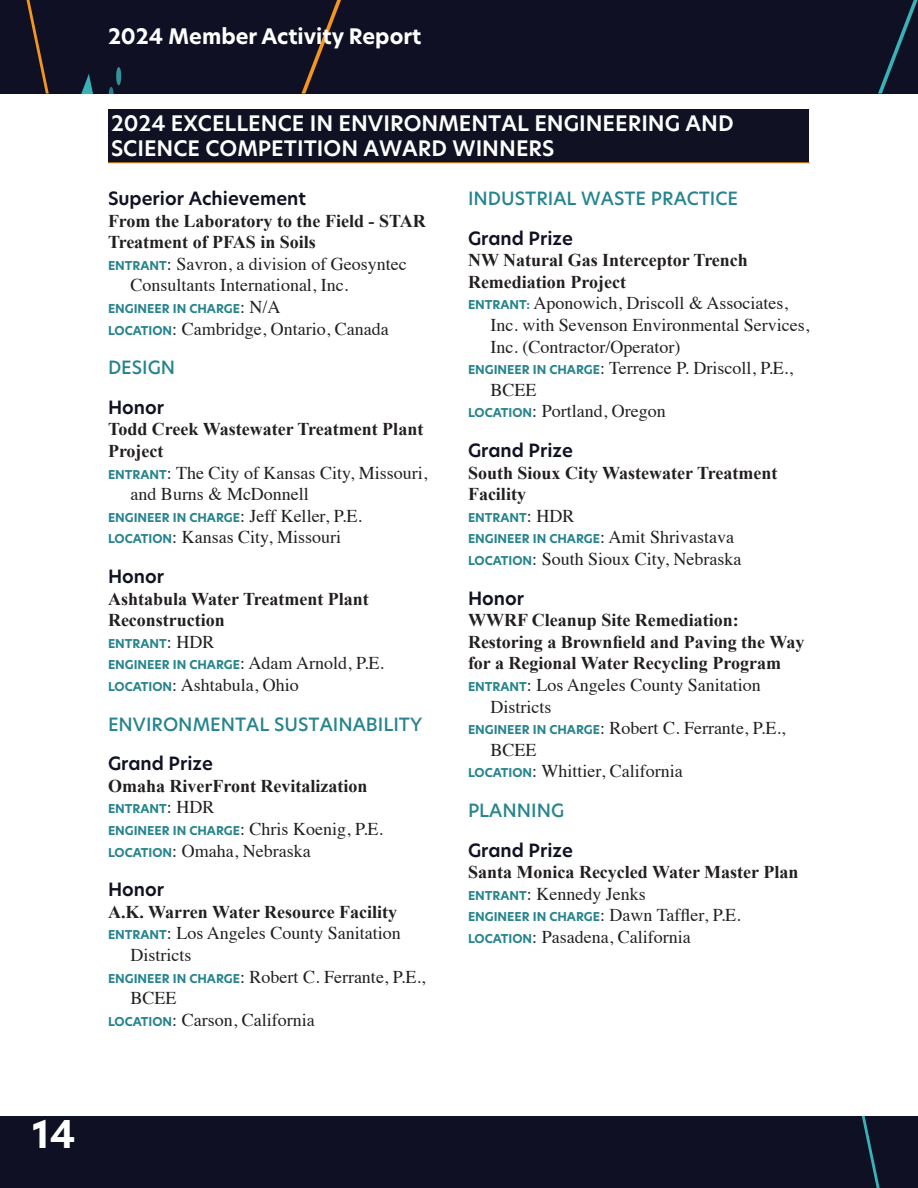
<style>
.page{position:relative;width:918px;height:1188px;background:#fff}
.page>*{position:absolute;margin:0;border:0;box-sizing:border-box;transform-origin:0 0}
.t1{font:700 37.5px "New Hero";color:#fff}
.t2{font:600 21px/25.2px "New Hero";color:#fff}
.t3{font:700 21px "New Hero";color:#fff}
.t4{font:18px/21.6px "Times";color:#231f20}
.t5{font:700 18px/21.6px "Times New Roman";color:#231f20}
.t6{font:600 18px "New Hero";color:#101224}
.t7{font:500 18px "New Hero";color:#27848d}
.t8{font:700 12px/21.6px "New Hero";color:#27848d}
.s1{font-family:"New Hero";font-weight:700;font-size:12px;color:#27848d}
.s2{font-family:"Times";font-weight:400;font-size:18px;color:#231f20}
</style>
<div class="page">
<div style="left:0;top:0;width:918px;height:94px;background:#0f1023"></div>
<svg style="left:878px;top:0;width:40px;height:94px"></svg>
<svg style="left:27px;top:0;width:314px;height:94px"></svg>
<div style="left:0;top:1116px;width:918px;height:72px;background:#0f1023"></div>
<svg style="left:862px;top:1116px;width:18px;height:72px"></svg>
<div style="left:109px;top:109px;width:700px;height:53px;background:#101224"></div>
<hr style="left:108px;top:162px;width:702px;height:1px;background:#f4951f">
<p class="t3" style="left:108px;top:22px;width:315px">2024 Member Activity Report</p>
<p class="t2" style="left:111px;top:111px;width:624px">2024 EXCELLENCE IN ENVIRONMENTAL ENGINEERING AND<br>SCIENCE COMPETITION AWARD WINNERS</p>
<p class="t6" style="left:108px;top:186px;width:200px">Superior Achievement</p>
<p class="t5" style="left:108px;top:209px;width:319px">From the Laboratory to the Field - STAR<br>Treatment of PFAS in Soils</p>
<p class="t4" style="left:131px;top:251px;width:278px;text-indent:-23px"><span class="s1">ENTRANT</span>: Savron, a division of Geosyntec<br>Consultants International, Inc.</p>
<p class="t8" style="left:108px;top:298px;width:174px">ENGINEER IN CHARGE<span class="s2">: N/A</span></p>
<p class="t4" style="left:108px;top:316px;width:282px"><span class="s1">LOCATION</span>: Cambridge, Ontario, Canada</p>
<p class="t7" style="left:108px;top:355px;width:69px">DESIGN</p>
<p class="t6" style="left:108px;top:395px;width:58px">Honor</p>
<p class="t5" style="left:108px;top:418px;width:317px">Todd Creek Wastewater Treatment Plant<br>Project</p>
<p class="t4" style="left:131px;top:460px;width:298px;text-indent:-23px"><span class="s1">ENTRANT</span>: The City of Kansas City, Missouri, and Burns &amp; McDonnell</p>
<p class="t8" style="left:108px;top:507px;width:255px">ENGINEER IN CHARGE<span class="s2">: Jeff Keller, P.E.</span></p>
<p class="t4" style="left:108px;top:525px;width:235px"><span class="s1">LOCATION</span>: Kansas City, Missouri</p>
<p class="t6" style="left:108px;top:564px;width:58px">Honor</p>
<p class="t5" style="left:108px;top:587px;width:262px">Ashtabula Water Treatment Plant<br>Reconstruction</p>
<p class="t8" style="left:108px;top:633px;width:278px">ENTRANT<span class="s2">: HDR<br></span>ENGINEER IN CHARGE<span class="s2">: Adam Arnold, P.E.</span></p>
<p class="t4" style="left:108px;top:673px;width:192px"><span class="s1">LOCATION</span>: Ashtabula, Ohio</p>
<p class="t7" style="left:108px;top:712px;width:316px">ENVIRONMENTAL SUSTAINABILITY</p>
<p class="t6" style="left:108px;top:751px;width:107px">Grand Prize</p>
<p class="t5" style="left:108px;top:775px;width:261px">Omaha RiverFront Revitalization</p>
<p class="t8" style="left:108px;top:798px;width:108px">ENTRANT<span class="s2">: HDR</span></p>
<p class="t4" style="left:108px;top:817px;width:277px"><span class="s1">ENGINEER IN CHARGE</span>: Chris Koenig, P.E.<br><span class="s1">LOCATION</span>: Omaha, Nebraska</p>
<p class="t6" style="left:108px;top:877px;width:58px">Honor</p>
<p class="t5" style="left:108px;top:901px;width:291px">A.K. Warren Water Resource Facility</p>
<p class="t4" style="left:108px;top:921px;width:294px"><span class="s1">ENTRANT</span>: Los Angeles County Sanitation</p>
<p class="t4" style="left:131px;top:943px;width:63px">Districts</p>
<p class="t4" style="left:108px;top:964px;width:319px"><span class="s1">ENGINEER IN CHARGE</span>: Robert C. Ferrante, P.E.,</p>
<p class="t4" style="left:130px;top:986px;width:48px">BCEE</p>
<p class="t4" style="left:108px;top:1007px;width:208px"><span class="s1">LOCATION</span>: Carson, California</p>
<p class="t7" style="left:468px;top:186px;width:272px">INDUSTRIAL WASTE PRACTICE</p>
<p class="t6" style="left:468px;top:226px;width:107px">Grand Prize</p>
<p class="t5" style="left:468px;top:249px;width:281px">NW Natural Gas Interceptor Trench<br>Remediation Project</p>
<p class="t4" style="left:468px;top:291px;width:322px"><span class="s1">ENTRANT:</span> Aponowich, Driscoll &amp; Associates,</p>
<p class="t4" style="left:490px;top:313px;width:320px">Inc. with Sevenson Environmental Services,</p>
<p class="t4" style="left:490px;top:334px;width:191px">Inc. (Contractor/Operator)</p>
<p class="t4" style="left:468px;top:356px;width:326px"><span class="s1">ENGINEER IN CHARGE</span>: Terrence P. Driscoll, P.E.,</p>
<p class="t4" style="left:490px;top:377px;width:48px">BCEE</p>
<p class="t4" style="left:468px;top:399px;width:199px"><span class="s1">LOCATION</span>: Portland, Oregon</p>
<p class="t6" style="left:468px;top:438px;width:107px">Grand Prize</p>
<p class="t5" style="left:468px;top:461px;width:311px">South Sioux City Wastewater Treatment<br>Facility</p>
<p class="t8" style="left:468px;top:507px;width:268px">ENTRANT<span class="s2">: HDR<br></span>ENGINEER IN CHARGE<span class="s2">: Amit Shrivastava</span></p>
<p class="t4" style="left:468px;top:547px;width:275px"><span class="s1">LOCATION</span>: South Sioux City, Nebraska</p>
<p class="t6" style="left:468px;top:586px;width:58px">Honor</p>
<p class="t5" style="left:468px;top:609px;width:338px">WWRF Cleanup Site Remediation:<br>Restoring a Brownfield and Paving the Way for a Regional Water Recycling Program</p>
<p class="t4" style="left:468px;top:673px;width:294px"><span class="s1">ENTRANT</span>: Los Angeles County Sanitation</p>
<p class="t4" style="left:491px;top:694px;width:63px">Districts</p>
<p class="t4" style="left:468px;top:716px;width:319px"><span class="s1">ENGINEER IN CHARGE</span>: Robert C. Ferrante, P.E.,</p>
<p class="t4" style="left:490px;top:737px;width:48px">BCEE</p>
<p class="t4" style="left:468px;top:759px;width:216px"><span class="s1">LOCATION</span>: Whittier, California</p>
<p class="t7" style="left:468px;top:798px;width:98px">PLANNING</p>
<p class="t6" style="left:468px;top:838px;width:107px">Grand Prize</p>
<p class="t5" style="left:468px;top:861px;width:332px">Santa Monica Recycled Water Master Plan</p>
<p class="t4" style="left:468px;top:881px;width:274px"><span class="s1">ENTRANT</span>: Kennedy Jenks<br><span class="s1">ENGINEER IN CHARGE</span>: Dawn Taffler, P.E.<br><span class="s1">LOCATION</span>: Pasadena, California</p>
<h1 class="t1" style="left:32px;top:1108px;width:45px">14</h1>
</div>
